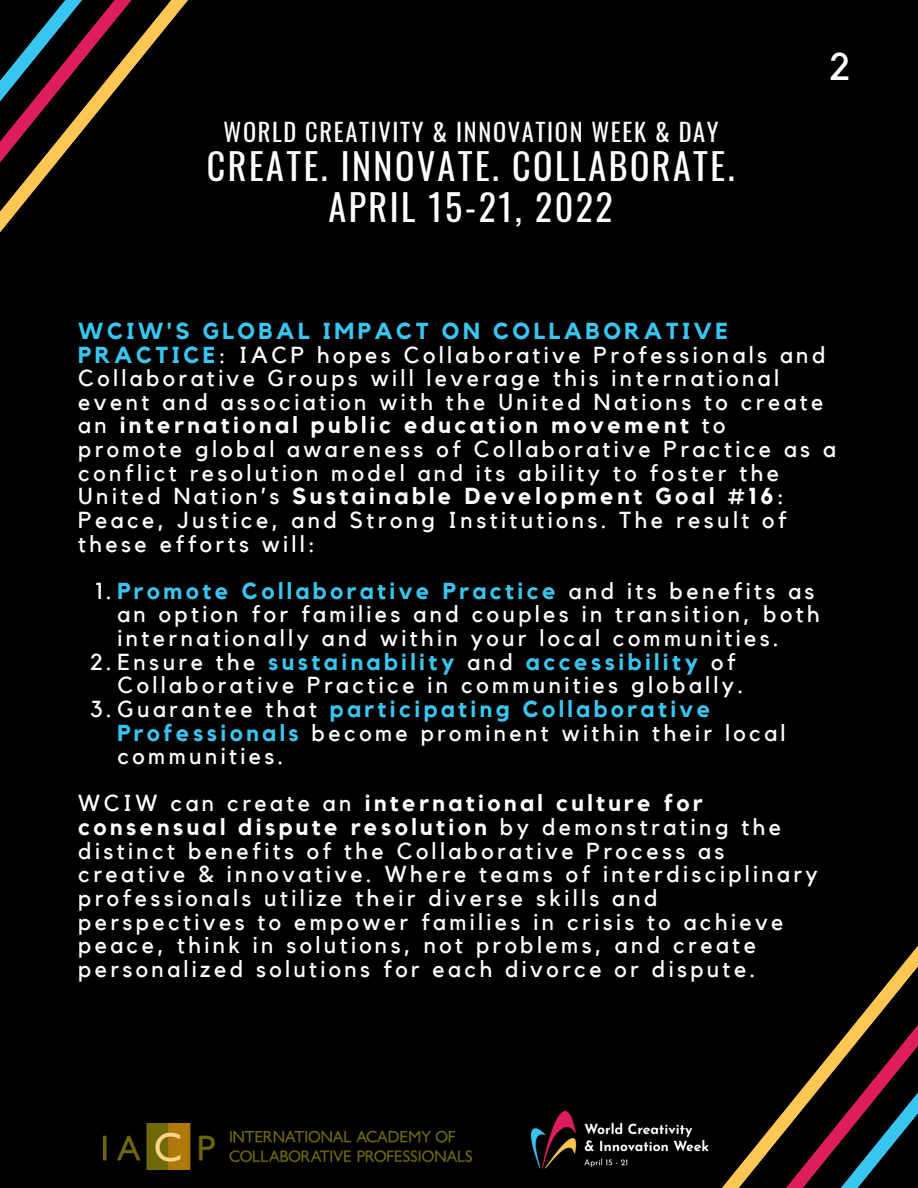
<style>
.page{position:relative;width:918px;height:1188px;background:#000}
.page>*{position:absolute;margin:0;border:0;box-sizing:border-box;transform-origin:0 0}
.t1{font:38.4px "Kollektif";color:#fff}
.t2{font:36px "Oswald";letter-spacing:.07em;color:#fff}
.t3{font:24.45px "Oswald";letter-spacing:.07em;color:#fff}
.t4{font:23.1px/23.7px "Kollektif";letter-spacing:.15em;color:#fff}
.s1{font-weight:700;color:#38c6f1}
.s2{font-weight:700}
</style>
<div class="page">
<svg style="left:0;top:0;width:188px;height:233px"></svg>
<svg style="left:739px;top:946px;width:179px;height:242px"></svg>
<img style="left:531px;top:1111px;width:178px;height:58px">
<img style="left:103px;top:1123px;width:368px;height:46px">
<p class="t3" style="left:224px;top:113px;width:497px">WORLD CREATIVITY &amp; INNOVATION WEEK &amp; DAY</p>
<p class="t2" style="left:207px;top:139px;width:529px">CREATE. INNOVATE. COLLABORATE.</p>
<p class="t2" style="left:329px;top:179px;width:286px">APRIL 15-21, 2022</p>
<p class="t1" style="left:829px;top:49px;width:23px">2</p>
<p class="t4" style="left:78px;top:320px;width:759px"><span class="s1">WCIW'S GLOBAL IMPACT ON COLLABORATIVE PRACTICE</span>: IACP hopes Collaborative Professionals and Collaborative Groups will leverage this international event and association with the United Nations to create an <span class="s2">international public education movement</span> to<br>promote global awareness of Collaborative Practice as a conflict resolution model and its ability to foster the United Nation’s <span class="s2">Sustainable Development Goal #16</span>:<br>Peace, Justice, and Strong Institutions. The result of these efforts will:</p>
<p class="t4" style="left:117px;top:580px;width:704px;text-indent:-22px">1.<span class="s1">Promote Collaborative Practice</span> and its benefits as an option for families and couples in transition, both internationally and within your local communities.</p>
<p class="t4" style="left:117px;top:651px;width:627px;text-indent:-27px">2.Ensure the <span class="s1">sustainability</span> and <span class="s1">accessibility</span> of<br>Collaborative Practice in communities globally.</p>
<p class="t4" style="left:117px;top:698px;width:670px;text-indent:-27px">3.Guarantee that <span class="s1">participating Collaborative<br>Professionals</span> become prominent within their local communities.</p>
<p class="t4" style="left:78px;top:792px;width:741px">WCIW can create an <span class="s2">international culture for consensual dispute resolution</span> by demonstrating the distinct benefits of the Collaborative Process as creative &amp; innovative. Where teams of interdisciplinary professionals utilize their diverse skills and perspectives to empower families in crisis to achieve peace, think in solutions, not problems, and create personalized solutions for each divorce or dispute.</p>
</div>
